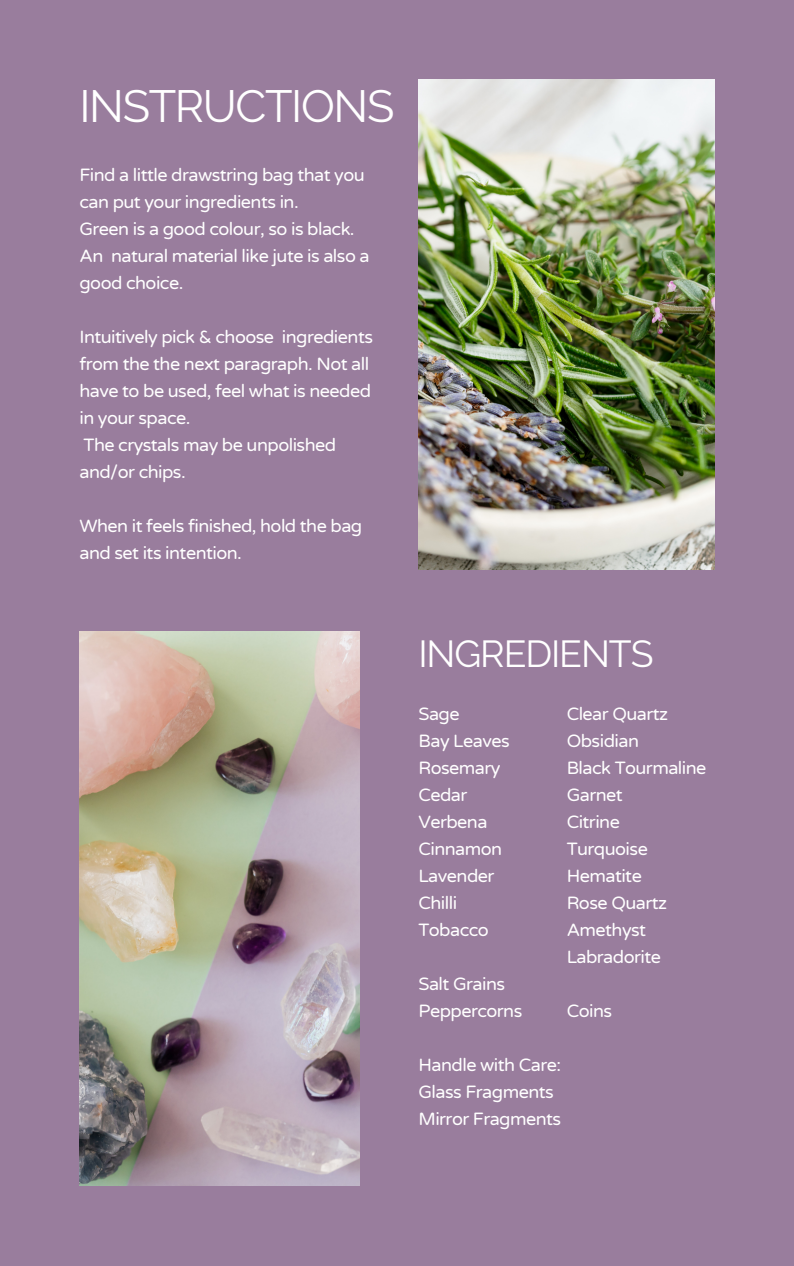
<style>
.page{position:relative;width:794px;height:1266px;background:#fff}
.page>*{position:absolute;margin:0;border:0;box-sizing:border-box;transform-origin:0 0}
.t1{font:45px "Raleway";letter-spacing:-.03em;color:#fff}
.t2{font:37.5px "Raleway";letter-spacing:-.03em;color:#fff}
.t3{font:18px/27px "Varela Round";letter-spacing:-.03em;color:#fff}
</style>
<div class="page">
<div style="left:0;top:0;width:793px;height:1266px;background:#997d9d"></div>
<img style="left:79px;top:631px;width:280px;height:554px">
<img style="left:418px;top:79px;width:296px;height:490px">
<p class="t1" style="left:79px;top:80px;width:316px">INSTRUCTIONS</p>
<p class="t3" style="left:79px;top:162px;width:287px">Find a little drawstring bag that you can put your ingredients in.</p>
<p class="t3" style="left:79px;top:216px;width:291px">Green is a good colour, so is black.<br>An natural material like jute is also a good choice.</p>
<p class="t3" style="left:79px;top:324px;width:295px">Intuitively pick &amp; choose ingredients from the the next paragraph. Not all have to be used, feel what is needed in your space.</p>
<p class="t3" style="left:79px;top:432px;width:258px">The crystals may be unpolished and/or chips.</p>
<p class="t3" style="left:79px;top:513px;width:284px">When it feels finished, hold the bag and set its intention.</p>
<p class="t2" style="left:418px;top:631px;width:236px">INGREDIENTS</p>
<p class="t3" style="left:566px;top:700px;width:103px">Clear Quartz</p>
<p class="t3" style="left:566px;top:727px;width:74px">Obsidian</p>
<p class="t3" style="left:566px;top:754px;width:141px">Black Tourmaline</p>
<p class="t3" style="left:566px;top:781px;width:57px">Garnet</p>
<p class="t3" style="left:566px;top:808px;width:55px">Citrine</p>
<p class="t3" style="left:566px;top:835px;width:83px">Turquoise</p>
<p class="t3" style="left:566px;top:862px;width:77px">Hematite</p>
<p class="t3" style="left:566px;top:889px;width:102px">Rose Quartz</p>
<p class="t3" style="left:566px;top:916px;width:81px">Amethyst</p>
<p class="t3" style="left:566px;top:943px;width:96px">Labradorite</p>
<p class="t3" style="left:418px;top:700px;width:43px">Sage</p>
<p class="t3" style="left:418px;top:727px;width:93px">Bay Leaves</p>
<p class="t3" style="left:418px;top:754px;width:84px">Rosemary</p>
<p class="t3" style="left:418px;top:781px;width:50px">Cedar</p>
<p class="t3" style="left:418px;top:808px;width:70px">Verbena</p>
<p class="t3" style="left:418px;top:835px;width:85px">Cinnamon</p>
<p class="t3" style="left:418px;top:862px;width:77px">Lavender</p>
<p class="t3" style="left:418px;top:889px;width:40px">Chilli</p>
<p class="t3" style="left:418px;top:916px;width:72px">Tobacco</p>
<p class="t3" style="left:418px;top:970px;width:88px">Salt Grains</p>
<p class="t3" style="left:418px;top:997px;width:105px">Peppercorns</p>
<p class="t3" style="left:418px;top:1051px;width:144px">Handle with Care:</p>
<p class="t3" style="left:418px;top:1078px;width:137px">Glass Fragments</p>
<p class="t3" style="left:418px;top:1105px;width:144px">Mirror Fragments</p>
<p class="t3" style="left:566px;top:997px;width:47px">Coins</p>
</div>
